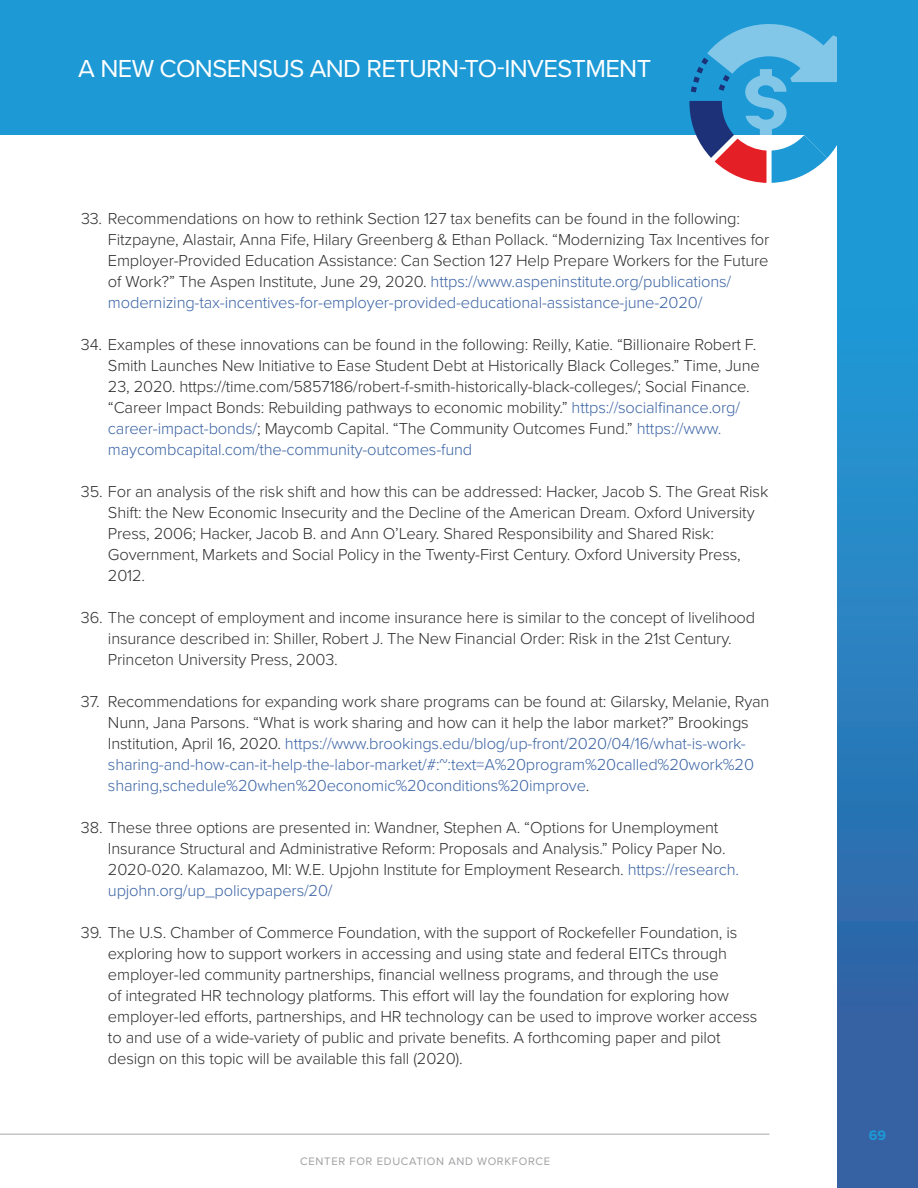
<style>
.page{position:relative;width:918px;height:1188px;background:#fff}
.page>*{position:absolute;margin:0;border:0;box-sizing:border-box;transform-origin:0 0}
.t1{font:25.5px "Proxima Nova";letter-spacing:-.025em;color:#fff}
.t2{font:300 16.5px/21px "Proxima Nova";letter-spacing:-.01em;color:#312f30}
.t3{font:300 16.5px/21px "Proxima Nova";letter-spacing:-.01em;color:#3c64a5}
.t4{font:700 14.25px "Proxima Nova";color:#1d99d6}
.t5{font:11.25px "Proxima Nova";letter-spacing:.06em;color:#9d9fa2}
.s1{color:#3c64a5}
.s2{color:#312f30}
</style>
<div class="page">
<div style="left:0;top:0;width:918px;height:1188px;background:linear-gradient(to bottom,#19a6e1,#365ea0)"></div>
<div style="left:0;top:135px;width:837px;height:1053px;background:#fff"></div>
<svg style="left:689px;top:24px;width:160px;height:159px;background:#5ca2ce"></svg>
<hr style="left:0;top:1134px;width:770px;height:1px;background:#a8a9ad">
<h1 class="t1" style="left:78px;top:50px;width:574px">A NEW CONSENSUS AND RETURN-TO-INVESTMENT</h1>
<p class="t2" style="left:108px;top:207px;width:663px;text-indent:-27px">33. Recommendations on how to rethink Section 127 tax benefits can be found in the following:<br>Fitzpayne, Alastair, Anna Fife, Hilary Greenberg &amp; Ethan Pollack. “Modernizing Tax Incentives for Employer-Provided Education Assistance: Can Section 127 Help Prepare Workers for the Future of Work?” The Aspen Institute, June 29, 2020. <span class="s1">https://www.aspeninstitute.org/publications/ modernizing-tax-incentives-for-employer-provided-educational-assistance-june-2020/</span></p>
<p class="t2" style="left:108px;top:333px;width:653px;text-indent:-27px">34. Examples of these innovations can be found in the following: Reilly, Katie. “Billionaire Robert F.<br>Smith Launches New Initiative to Ease Student Debt at Historically Black Colleges.” Time, June 23, 2020. https://time.com/5857186/robert-f-smith-historically-black-colleges/; Social Finance. “Career Impact Bonds: Rebuilding pathways to economic mobility.” <span class="s1">https://socialfinance.org/ career-impact-bonds/</span>; Maycomb Capital. “The Community Outcomes Fund.” <span class="s1">https://www. maycombcapital.com/the-community-outcomes-fund</span></p>
<p class="t2" style="left:108px;top:480px;width:662px;text-indent:-27px">35. For an analysis of the risk shift and how this can be addressed: Hacker, Jacob S. The Great Risk Shift: the New Economic Insecurity and the Decline of the American Dream. Oxford University Press, 2006; Hacker, Jacob B. and Ann O’Leary. Shared Responsibility and Shared Risk:<br>Government, Markets and Social Policy in the Twenty-First Century. Oxford University Press, 2012.</p>
<p class="t2" style="left:108px;top:606px;width:649px;text-indent:-27px">36. The concept of employment and income insurance here is similar to the concept of livelihood insurance described in: Shiller, Robert J. The New Financial Order: Risk in the 21st Century.<br>Princeton University Press, 2003.</p>
<p class="t3" style="left:108px;top:690px;width:663px;text-indent:-27px"><span class="s2">37. Recommendations for expanding work share programs can be found at: Gilarsky, Melanie, Ryan Nunn, Jana Parsons. “What is work sharing and how can it help the labor market?” Brookings Institution, April 16, 2020.</span> https://www.brookings.edu/blog/up-front/2020/04/16/what-is-work&shy;sharing-and-how-can-it-help-the-labor-market/#:~:text=A%20program%20called%20work%20 sharing,schedule%20when%20economic%20conditions%20improve<span class="s2">.</span></p>
<p class="t2" style="left:108px;top:816px;width:633px;text-indent:-27px">38. These three options are presented in: Wandner, Stephen A. “Options for Unemployment Insurance Structural and Administrative Reform: Proposals and Analysis.” Policy Paper No.<br>2020-020. Kalamazoo, MI: W.E. Upjohn Institute for Employment Research. <span class="s1">https://research. upjohn.org/up_policypapers/20/</span></p>
<p class="t2" style="left:108px;top:921px;width:651px;text-indent:-27px">39. The U.S. Chamber of Commerce Foundation, with the support of Rockefeller Foundation, is exploring how to support workers in accessing and using state and federal EITCs through employer-led community partnerships, financial wellness programs, and through the use<br>of integrated HR technology platforms. This effort will lay the foundation for exploring how employer-led efforts, partnerships, and HR technology can be used to improve worker access to and use of a wide-variety of public and private benefits. A forthcoming paper and pilot design on this topic will be available this fall (2020).</p>
<p class="t5" style="left:300px;top:1152px;width:251px">CENTER FOR EDUCATION AND WORKFORCE</p>
<p class="t4" style="left:869px;top:1124px;width:19px">69</p>
</div>
